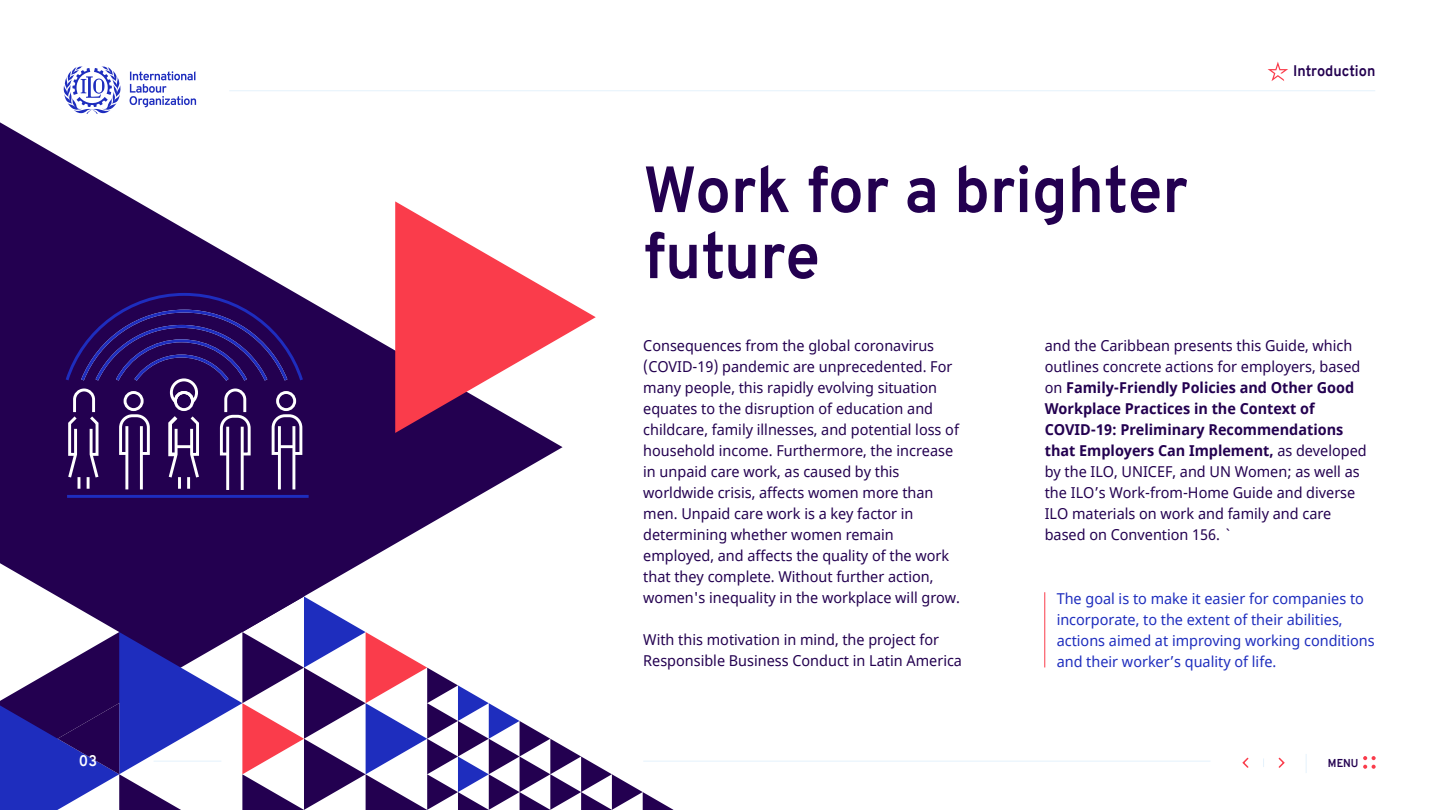
<style>
.page{position:relative;width:1440px;height:810px;background:#fff}
.page>*{position:absolute;margin:0;border:0;box-sizing:border-box;transform-origin:0 0}
.t1{font:700 65.18px/66.1px "Overpass";color:#230050;scale:.96 1}
.t2{font:15px/21px "Noto Sans";color:#230050;scale:.96 1}
.t3{font:15px/21px "Noto Sans";color:#1e2dbe;scale:.96 1}
.t4{font:700 15px "Overpass";color:#230050;scale:.96 1}
.t5{font:700 15px "Overpass";color:#fff;scale:.96 1}
.t6{font:700 11.18px "Overpass";color:#230050;scale:.96 1}
.s1{font-weight:700}
</style>
<div class="page">
<hr style="left:643px;top:761px;width:568px;height:1px;background:#e5f2fc">
<svg style="left:0;top:122px;width:136px;height:79px"></svg>
<svg style="left:1363px;top:756px;width:13px;height:13px"></svg>
<svg style="left:1306px;top:754px;width:1px;height:19px"></svg>
<svg style="left:1278px;top:757px;width:7px;height:11px"></svg>
<svg style="left:1242px;top:757px;width:7px;height:11px"></svg>
<svg style="left:1268px;top:62px;width:20px;height:19px"></svg>
<svg style="left:0;top:201px;width:673px;height:609px"></svg>
<hr style="left:67px;top:495px;width:242px;height:3px;background:#1e2dbe">
<hr style="left:229px;top:90px;width:1146px;height:1px;background:#e5f2fc">
<hr style="left:1044px;top:592px;width:1px;height:75px;background:#fa3c4b">
<svg style="left:63px;top:66px;width:133px;height:48px"></svg>
<h1 class="t1" style="left:643px;top:157px;width:569px">Work for a brighter future</h1>
<p class="t4" style="left:1293px;top:60px;width:87px">Introduction</p>
<p class="t2" style="left:643px;top:335px;width:331px">Consequences from the global coronavirus (COVID-19) pandemic are unprecedented. For many people, this rapidly evolving situation equates to the disruption of education and childcare, family illnesses, and potential loss of household income. Furthermore, the increase in unpaid care work, as caused by this worldwide crisis, affects women more than men. Unpaid care work is a key factor in determining whether women remain employed, and affects the quality of the work that they complete. Without further action, women's inequality in the workplace will grow.</p>
<p class="t2" style="left:643px;top:629px;width:334px">With this motivation in mind, the project for<br>Responsible Business Conduct in Latin America</p>
<p class="t2" style="left:1045px;top:335px;width:337px">and the Caribbean presents this Guide, which outlines concrete actions for employers, based on <span class="s1">Family-Friendly Policies and Other Good Workplace Practices in the Context of COVID-19: Preliminary Recommendations that Employers Can Implement,</span> as developed by the ILO, UNICEF, and UN Women; as well as the ILO’s Work-from-Home Guide and diverse ILO materials on work and family and care based on Convention 156. `</p>
<p class="t3" style="left:1057px;top:588px;width:333px">The goal is to make it easier for companies to incorporate, to the extent of their abilities, actions aimed at improving working conditions and their worker’s quality of life.</p>
<p class="t5" style="left:79px;top:750px;width:20px">03</p>
<p class="t6" style="left:1328px;top:755px;width:33px">MENU</p>
</div>
